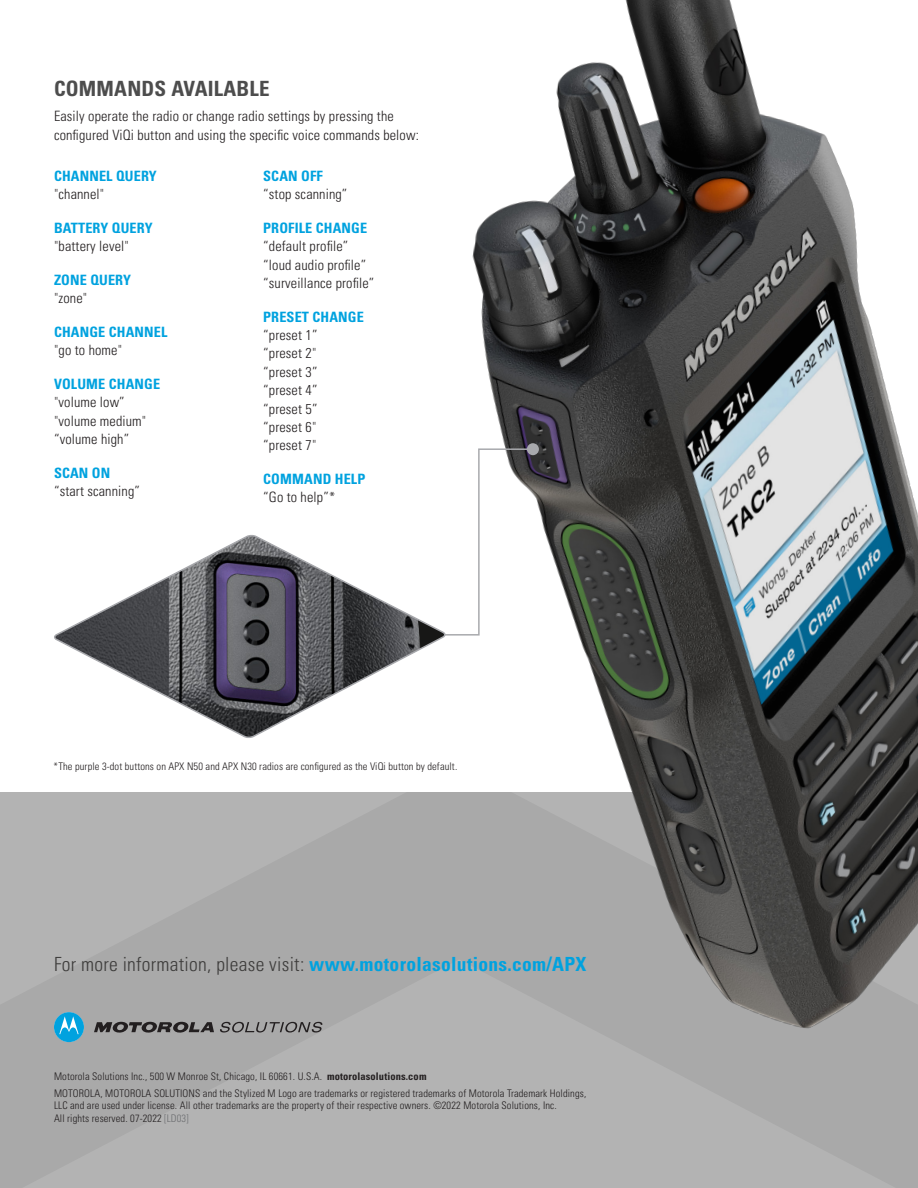
<style>
.page{position:relative;width:918px;height:1188px;background:#fff}
.page>*{position:absolute;margin:0;border:0;box-sizing:border-box;transform-origin:0 0}
.CONTENT_HEADER_SML{font:700 condensed 21px "Univers LT Pro";letter-spacing:.01em;color:#4d4d4d}
.INTRODUCTION_COPY{font:300 condensed 19.5px "Univers LT Pro";letter-spacing:.015em;color:#3e3d3c}
.COPY{font:300 condensed 14.25px/18.3px "Univers LT Pro";letter-spacing:.01em;color:#231f20}
.COPY_-_BOLD{font:700 condensed 14.25px "Univers LT Pro";letter-spacing:.01em;color:#00a2df}
.FOOTER_COPY{font:300 condensed 10.5px/12.6px "Univers LT Pro";letter-spacing:.01em;color:#231f20}
.s1{font-weight:700;color:#00a2df}
.s2{font-weight:700}
.s3{color:#6c6d70}
</style>
<div class="page">
<svg style="left:0;top:792px;width:918px;height:396px;fill:#b3b3b3"></svg>
<img style="left:344px;top:0;width:574px;height:1126px">
<svg style="left:94px;top:1022px;width:120px;height:11px"></svg>
<svg style="left:54px;top:1012px;width:30px;height:30px"></svg>
<svg style="left:220px;top:1022px;width:102px;height:11px"></svg>
<svg style="left:54px;top:535px;width:393px;height:205px"></svg>
<svg style="left:443px;top:448px;width:91px;height:188px"></svg>
<div style="left:527px;top:443px;width:12px;height:12px;background:#a8a9ad;border-radius:50%"></div>
<p class="CONTENT_HEADER_SML" style="left:54px;top:76px;width:217px">COMMANDS AVAILABLE</p>
<p class="COPY" style="left:54px;top:106px;width:366px">Easily operate the radio or change radio settings by pressing the configured ViQi button and using the specific voice commands below:</p>
<p class="COPY_-_BOLD" style="left:54px;top:167px;width:104px">CHANNEL QUERY</p>
<p class="COPY" style="left:54px;top:184px;width:52px">"channel"</p>
<p class="COPY_-_BOLD" style="left:54px;top:219px;width:100px">BATTERY QUERY</p>
<p class="COPY" style="left:54px;top:236px;width:76px">"battery level"</p>
<p class="COPY_-_BOLD" style="left:54px;top:271px;width:79px">ZONE QUERY</p>
<p class="COPY" style="left:54px;top:288px;width:35px">"zone"</p>
<p class="COPY_-_BOLD" style="left:54px;top:323px;width:115px">CHANGE CHANNEL</p>
<p class="COPY" style="left:54px;top:340px;width:70px">"go to home"</p>
<p class="COPY_-_BOLD" style="left:54px;top:375px;width:108px">VOLUME CHANGE</p>
<p class="COPY" style="left:54px;top:392px;width:94px">"volume low” "volume medium" “volume high”</p>
<p class="COPY_-_BOLD" style="left:54px;top:464px;width:58px">SCAN ON</p>
<p class="COPY" style="left:54px;top:481px;width:88px">“start scanning”</p>
<p class="COPY_-_BOLD" style="left:263px;top:167px;width:61px">SCAN OFF</p>
<p class="COPY" style="left:263px;top:184px;width:86px">“stop scanning”</p>
<p class="COPY_-_BOLD" style="left:263px;top:219px;width:105px">PROFILE CHANGE</p>
<p class="COPY" style="left:263px;top:236px;width:113px">“default profile” “loud audio profile” “surveillance profile”</p>
<p class="COPY_-_BOLD" style="left:263px;top:308px;width:102px">PRESET CHANGE</p>
<p class="COPY" style="left:263px;top:325px;width:56px;text-align:justify">“preset 1” “preset 2" “preset 3” “preset 4” “preset 5” “preset 6" “preset 7"</p>
<p class="COPY_-_BOLD" style="left:263px;top:470px;width:104px">COMMAND HELP</p>
<p class="COPY" style="left:263px;top:487px;width:74px">“Go to help”*</p>
<p class="FOOTER_COPY" style="left:54px;top:759px;width:405px">*The purple 3-dot buttons on APX N50 and APX N30 radios are configured as the ViQi button by default.</p>
<p class="INTRODUCTION_COPY" style="left:54px;top:951px;width:534px">For more information, please visit: <span class="s1">www.motorolasolutions.com/APX</span></p>
<p class="FOOTER_COPY" style="left:54px;top:1069px;width:374px">Motorola Solutions Inc., 500 W Monroe St, Chicago, IL 60661. U.S.A. <span class="s2">motorolasolutions.com</span></p>
<p class="FOOTER_COPY" style="left:54px;top:1086px;width:534px">MOTOROLA, MOTOROLA SOLUTIONS and the Stylized M Logo are trademarks or registered trademarks of Motorola Trademark Holdings,<br>LLC and are used under license. All other trademarks are the property of their respective owners. ©2022 Motorola Solutions, Inc.<br>All rights reserved. 07-2022 <span class="s3">[LD03]</span></p>
</div>
